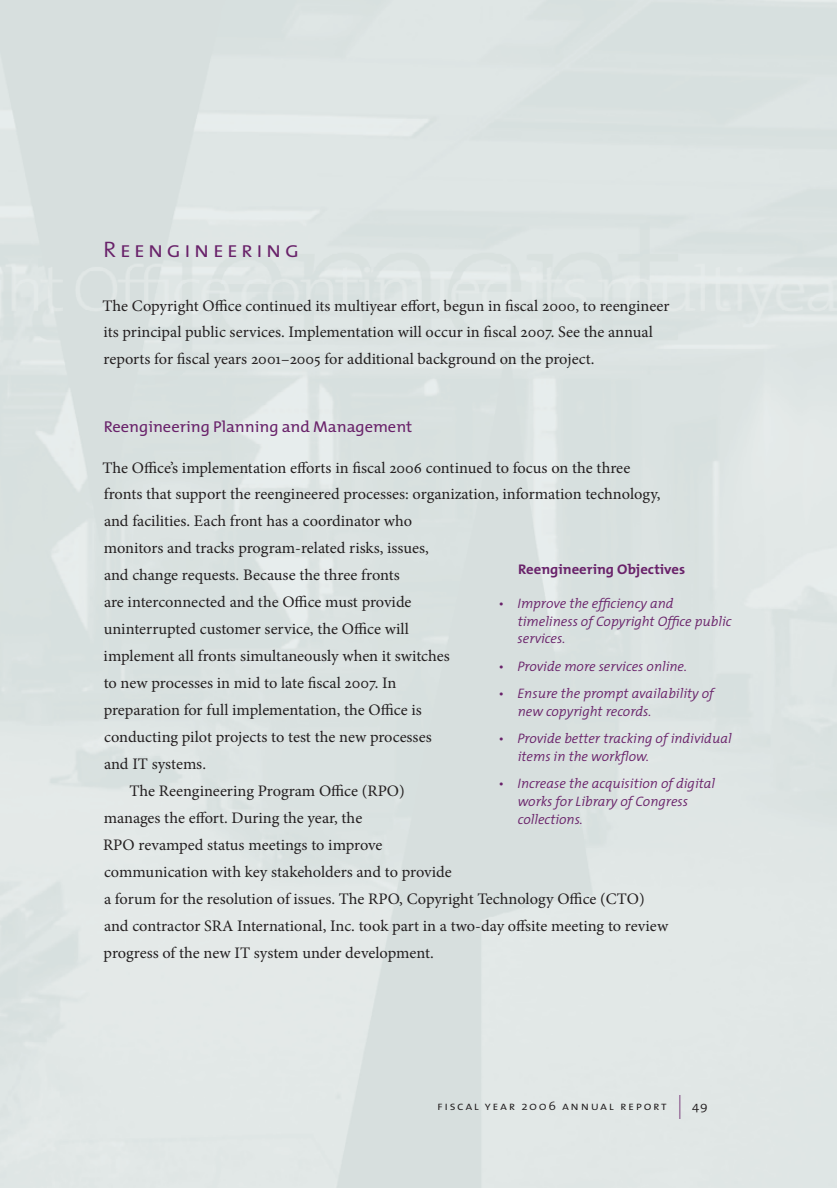
<style>
.page{position:relative;width:837px;height:1188px;background:#fff}
.page>*{position:absolute;margin:0;border:0;box-sizing:border-box;transform-origin:0 0}
.Head___B{font:22.5px "The Mix Semi Light Caps";letter-spacing:.125em;color:#69226a;scale:1.08 1}
.Body___1st{font:16.05px/27px "Minion Pro";color:#231f20}
.Body___Main{font:16.05px/27px "Minion Pro";color:#231f20}
.Head___C{font:15.75px "The Mix";color:#69226a;scale:1.05 1}
.Side-head{font:700 14.1px "The Mix";color:#69226a;scale:1.05 1}
.Side-body{font:italic 300 13.8px/18px "The Mix";color:#69226a}
.t1{font:12px "The Mix Semi Light Caps";letter-spacing:.125em;color:#231f20;scale:1.08 1}
.s1{font-style:normal}
.s2{font-family:"The Mix";font-weight:300}
.s3{font-family:"The Mix";font-weight:300;font-size:24px;color:#69226a}
</style>
<div class="page">
<p class="Head___B" style="left:103px;top:230px;width:183px">Reengineering</p>
<p class="Body___1st" style="left:102px;top:292px;width:569px">The Copyright Office continued its multiyear effort, begun in fiscal 2000, to reengineer its principal public services. Implementation will occur in fiscal 2007. See the annual reports for fiscal years 2001–2005 for additional background on the project.</p>
<p class="Head___C" style="left:104px;top:414px;width:295px">Reengineering Planning and Management</p>
<p class="Body___1st" style="left:102px;top:454px;width:560px">The Office’s implementation efforts in fiscal 2006 continued to focus on the three fronts that support the reengineered processes: organization, information technology, and facilities. Each front has a coordinator who<br>monitors and tracks program-related risks, issues,<br>and change requests. Because the three fronts<br>are interconnected and the Office must provide<br>uninterrupted customer service, the Office will<br>implement all fronts simultaneously when it switches<br>to new processes in mid to late fiscal 2007. In<br>preparation for full implementation, the Office is<br>conducting pilot projects to test the new processes<br>and IT systems.</p>
<p class="Body___Main" style="left:103px;top:778px;width:567px;text-indent:26px">The Reengineering Program Office (RPO)<br>manages the effort. During the year, the<br>RPO revamped status meetings to improve<br>communication with key stakeholders and to provide<br>a forum for the resolution of issues. The RPO, Copyright Technology Office (CTO) and contractor SRA International, Inc. took part in a two-day offsite meeting to review progress of the new IT system under development.</p>
<p class="Side-head" style="left:518px;top:557px;width:161px">Reengineering Objectives</p>
<p class="Side-body" style="left:518px;top:593px;width:215px;text-indent:-19px"><span class="s1">•</span> Improve the efficiency and timeliness of Copyright Office public services.</p>
<p class="Side-body" style="left:499px;top:656px;width:190px"><span class="s1">•</span> Provide more services online.</p>
<p class="Side-body" style="left:518px;top:683px;width:198px;text-indent:-19px"><span class="s1">•</span> Ensure the prompt availability of new copyright records.</p>
<p class="Side-body" style="left:518px;top:728px;width:215px;text-indent:-19px"><span class="s1">•</span> Provide better tracking of individual items in the workflow.</p>
<p class="Side-body" style="left:518px;top:773px;width:199px;text-indent:-19px"><span class="s1">•</span> Increase the acquisition of digital works for Library of Congress collections.</p>
<p class="t1" style="left:437px;top:1096px;width:244px">fiscal year <span class="s2">2006</span> annual report <span class="s3">|</span> <span class="s2">49</span></p>
</div>
